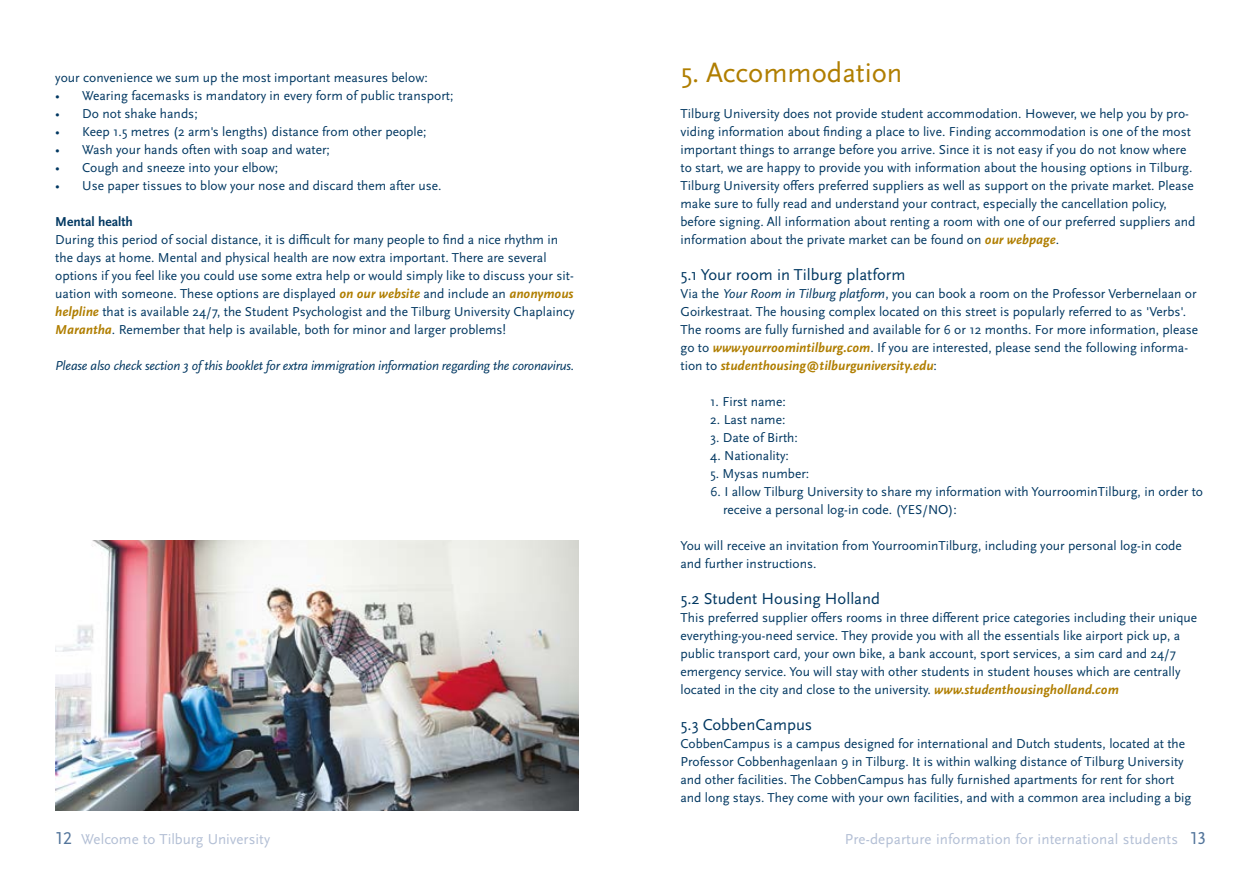
<style>
.page{position:relative;width:1259px;height:893px;background:#fff}
.page>*{position:absolute;margin:0;border:0;box-sizing:border-box;transform-origin:0 0}
.t1{font:28.5px "Scala Sans OT";color:#b07e00}
.t2{font:16.5px "Scala Sans OT";color:#003761}
.t3{font:15px "Scala Sans OT";letter-spacing:.01em;color:#b3bfd5}
.t4{font:13.5px/18px "Scala Sans OT";color:#003761}
.t5{font:italic 13.5px "Scala Sans OT";letter-spacing:-.015em;color:#003761}
.t6{font:700 13.5px "Scala Sans OT";color:#003761}
.s1{font-weight:700;font-style:italic;color:#b07e00}
.s2{font-style:italic}
.s3{font-family:"Scala Sans Caps";font-size:18px;color:#53759b}
</style>
<div class="page">
<img style="left:55px;top:541px;width:523px;height:270px">
<p class="t4" style="left:55px;top:69px;width:374px">your convenience we sum up the most important measures below:</p>
<p class="t4" style="left:55px;top:87px;width:400px">• Wearing facemasks is mandatory in every form of public transport;</p>
<p class="t4" style="left:55px;top:105px;width:144px">• Do not shake hands;</p>
<p class="t4" style="left:55px;top:123px;width:373px">• Keep 1.5 metres (2 arm's lengths) distance from other people;</p>
<p class="t4" style="left:55px;top:141px;width:276px">• Wash your hands often with soap and water;</p>
<p class="t4" style="left:55px;top:159px;width:224px">• Cough and sneeze into your elbow;</p>
<p class="t4" style="left:55px;top:177px;width:388px">• Use paper tissues to blow your nose and discard them after use.</p>
<p class="t6" style="left:55px;top:214px;width:79px">Mental health</p>
<p class="t4" style="left:55px;top:231px;width:521px">During this period of social distance, it is difficult for many people to find a nice rhythm in the days at home. Mental and physical health are now extra important. There are several options if you feel like you could use some extra help or would simply like to discuss your sit&shy;uation with someone. These options are displayed <span class="s1">on our website</span> and include an <span class="s1">anonymous helpline</span> that is available 24/7, the Student Psychologist and the Tilburg University Chaplaincy <span class="s1">Marantha</span>. Remember that help is available, both for minor and larger problems!</p>
<p class="t5" style="left:55px;top:358px;width:520px">Please also check section 3 of this booklet for extra immigration information regarding the coronavirus.</p>
<h1 class="t1" style="left:680px;top:57px;width:223px">5. Accommodation</h1>
<p class="t4" style="left:680px;top:105px;width:516px">Tilburg University does not provide student accommodation. However, we help you by pro&shy;viding information about finding a place to live. Finding accommodation is one of the most important things to arrange before you arrive. Since it is not easy if you do not know where to start, we are happy to provide you with information about the housing options in Tilburg.<br>Tilburg University offers preferred suppliers as well as support on the private market. Please make sure to fully read and understand your contract, especially the cancellation policy, before signing. All information about renting a room with one of our preferred suppliers and information about the private market can be found on <span class="s1">our webpage</span>.</p>
<p class="t2" style="left:680px;top:266px;width:226px">5.1 Your room in Tilburg platform</p>
<p class="t4" style="left:680px;top:285px;width:519px">Via the <span class="s2">Your Room in Tilburg platform</span>, you can book a room on the Professor Verbernelaan or Goirkestraat. The housing complex located on this street is popularly referred to as 'Verbs'.<br>The rooms are fully furnished and available for 6 or 12 months. For more information, please go to <span class="s1">www.yourroomintilburg.com</span>. If you are interested, please send the following informa&shy;tion to <span class="s1">studenthousing@tilburguniversity.edu</span>:</p>
<p class="t4" style="left:710px;top:393px;width:77px">1. First name:</p>
<p class="t4" style="left:710px;top:411px;width:77px">2. Last name:</p>
<p class="t4" style="left:710px;top:429px;width:89px">3. Date of Birth:</p>
<p class="t4" style="left:710px;top:447px;width:80px">4. Nationality:</p>
<p class="t4" style="left:710px;top:465px;width:101px">5. Mysas number:</p>
<p class="t4" style="left:723px;top:483px;width:481px;text-indent:-13px">6. I allow Tilburg University to share my information with YourroominTilburg, in order to receive a personal log-in code. (YES/NO):</p>
<p class="t4" style="left:680px;top:537px;width:503px">You will receive an invitation from YourroominTilburg, including your personal log-in code and further instructions.</p>
<p class="t2" style="left:680px;top:590px;width:201px">5.2 Student Housing Holland</p>
<p class="t4" style="left:680px;top:609px;width:518px">This preferred supplier offers rooms in three different price categories including their unique everything-you-need service. They provide you with all the essentials like airport pick up, a public transport card, your own bike, a bank account, sport services, a sim card and 24/7 emergency service. You will stay with other students in student houses which are centrally located in the city and close to the university. <span class="s1">www.studenthousingholland.com</span></p>
<p class="t2" style="left:680px;top:716px;width:133px">5.3 CobbenCampus</p>
<p class="t4" style="left:680px;top:735px;width:512px">CobbenCampus is a campus designed for international and Dutch students, located at the Professor Cobbenhagenlaan 9 in Tilburg. It is within walking distance of Tilburg University and other facilities. The CobbenCampus has fully furnished apartments for rent for short and long stays. They come with your own facilities, and with a common area including a big</p>
<p class="t3" style="left:55px;top:831px;width:216px"><span class="s3">12</span> Welcome to Tilburg University</p>
<p class="t3" style="left:845px;top:831px;width:363px">Pre-departure information for international students <span class="s3">13</span></p>
</div>
